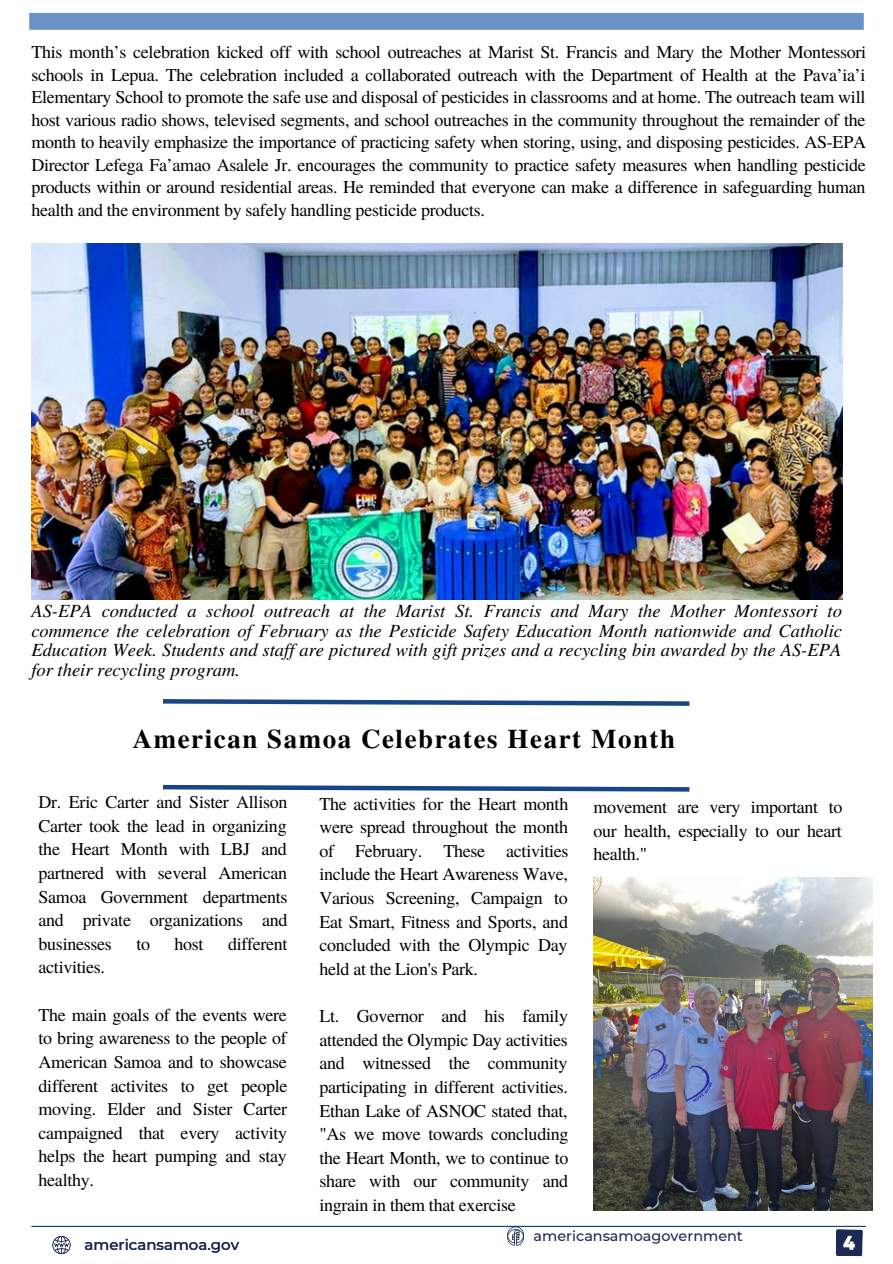
<style>
.page{position:relative;width:893px;height:1264px;background:#fff}
.page>*{position:absolute;margin:0;border:0;box-sizing:border-box;transform-origin:0 0}
.t1{font:700 26.85px "Te X Gyre Termes";letter-spacing:.06em;color:#000}
.t2{font:italic 18.45px/19.5px "Te X Gyre Termes";color:#000;text-align:justify}
.t3{font:18px/23.5px "Te X Gyre Termes";letter-spacing:-.015em;color:#000;text-align:justify}
.t4{font:500 15px "Montserrat";color:#1c2954}
.t5{font:500 14.4px "Montserrat";color:#1c2954}
</style>
<div class="page">
<div style="left:29px;top:13px;width:834px;height:17px;background:#6b92c6"></div>
<svg style="left:835px;top:1229px;width:27px;height:27px"></svg>
<hr style="left:32px;top:1225px;width:833px;height:1px;background:#164686">
<svg style="left:52px;top:1236px;width:18px;height:17px"></svg>
<svg style="left:507px;top:1226px;width:17px;height:19px"></svg>
<img style="left:31px;top:243px;width:811px;height:356px">
<svg style="left:163px;top:784px;width:527px;height:8px"></svg>
<svg style="left:163px;top:699px;width:527px;height:7px"></svg>
<img style="left:593px;top:877px;width:279px;height:332px">
<p class="t3" style="left:31px;top:40px;width:836px;line-height:22.5px">This month’s celebration kicked off with school outreaches at Marist St. Francis and Mary the Mother Montessori schools in Lepua. The celebration included a collaborated outreach with the Department of Health at the Pava’ia’i Elementary School to promote the safe use and disposal of pesticides in classrooms and at home. The outreach team will host various radio shows, televised segments, and school outreaches in the community throughout the remainder of the month to heavily emphasize the importance of practicing safety when storing, using, and disposing pesticides. AS-EPA Director Lefega Fa’amao Asalele Jr. encourages the community to practice safety measures when handling pesticide products within or around residential areas. He reminded that everyone can make a difference in safeguarding human health and the environment by safely handling pesticide products.</p>
<p class="t2" style="left:31px;top:600px;width:812px">AS-EPA conducted a school outreach at the Marist St. Francis and Mary the Mother Montessori to commence the celebration of February as the Pesticide Safety Education Month nationwide and Catholic Education Week. Students and staff are pictured with gift prizes and a recycling bin awarded by the AS-EPA for their recycling program.</p>
<h1 class="t1" style="left:133px;top:718px;width:543px">American Samoa Celebrates Heart Month</h1>
<p class="t3" style="left:39px;top:789px;width:250px">Dr. Eric Carter and Sister Allison Carter took the lead in organizing the Heart Month with LBJ and partnered with several American Samoa Government departments and private organizations and businesses</p>
<p class="t3" style="left:136px;top:931px;width:15px">to</p>
<p class="t3" style="left:174px;top:931px;width:31px">host</p>
<p class="t3" style="left:228px;top:931px;width:61px">different</p>
<p class="t3" style="left:39px;top:954px;width:68px">activities.</p>
<p class="t3" style="left:39px;top:1001px;width:250px">The main goals of the events were to bring awareness to the people of American Samoa and to showcase different activites to get people moving. Elder and Sister Carter campaigned that every activity helps the heart pumping and stay healthy.</p>
<p class="t4" style="left:85px;top:1235px;width:156px">americansamoa.gov</p>
<p class="t3" style="left:319px;top:790px;width:250px">The activities for the Heart month were spread throughout the month of February. These activities include the Heart Awareness Wave, Various Screening, Campaign to Eat Smart, Fitness and Sports, and concluded with the Olympic Day held at the Lion's Park.</p>
<p class="t3" style="left:319px;top:1003px;width:250px">Lt. Governor and his family attended the Olympic Day activities and witnessed the community participating in different activities.<br>Ethan Lake of ASNOC stated that, "As we move towards concluding the Heart Month, we to continue to share with our community and ingrain in them that exercise</p>
<p class="t3" style="left:593px;top:794px;width:250px">movement are very important to our health, especially to our heart health."</p>
<p class="t5" style="left:533px;top:1227px;width:211px">americansamoagovernment</p>
</div>
